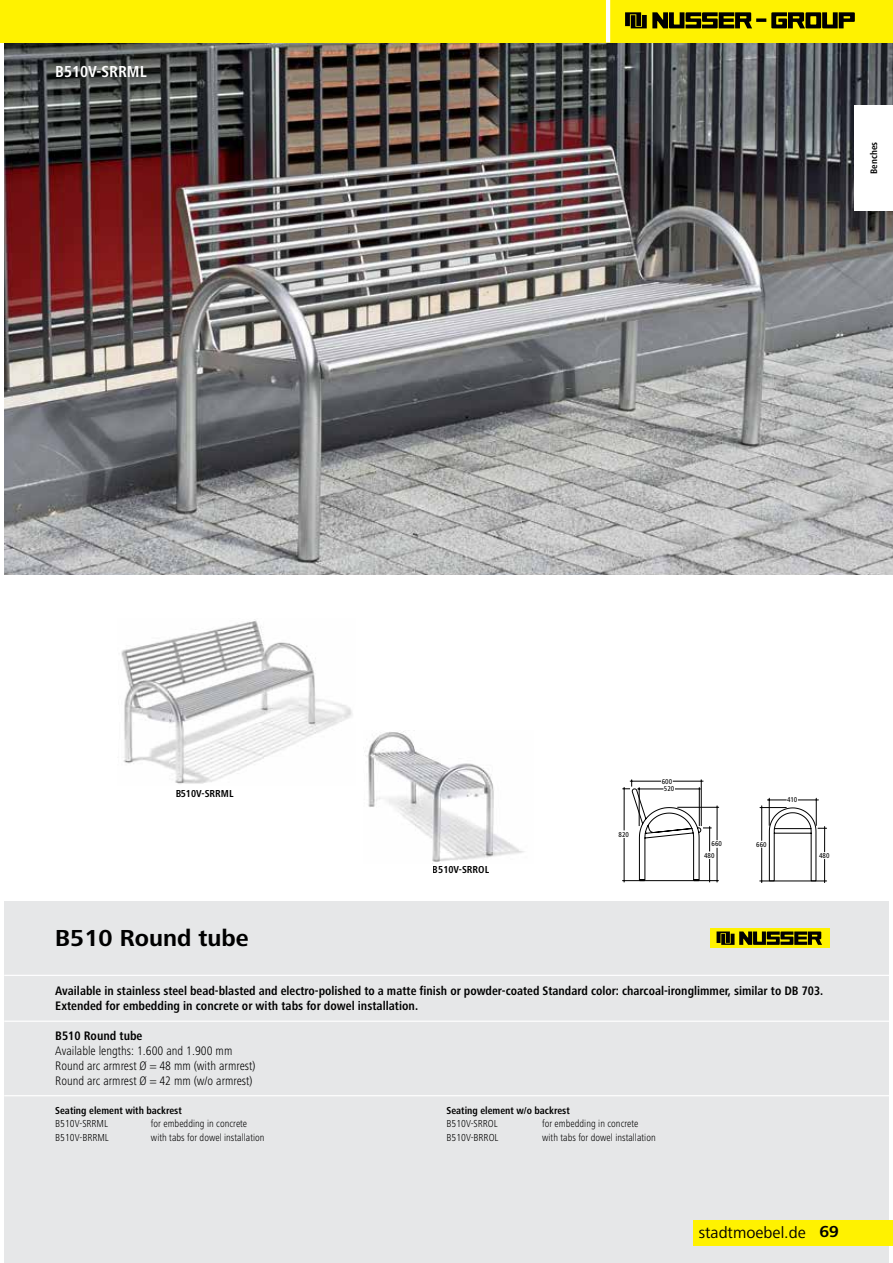
<style>
.page{position:relative;width:893px;height:1263px;background:#fff}
.page>*{position:absolute;margin:0;border:0;box-sizing:border-box;transform-origin:0 0}
.t1{font:700 24px "Frutiger Next LT";color:#000}
.t2{font:16.5px "Frutiger Next LT";color:#000}
.t3{font:700 condensed 16.5px "Frutiger Next LT";color:#fff}
.t4{font:700 condensed 12.75px/15px "Frutiger Next LT";color:#000}
.t5{font:300 condensed 12.75px/15px "Frutiger Next LT";color:#000}
.t6{font:300 condensed 10.5px "Frutiger Next LT";color:#000}
.t7{font:700 condensed 10.5px "Frutiger Next LT";color:#000}
.t8{font:700 condensed 9.75px "Frutiger Next LT";color:#000}
.t9{font:500 condensed 7.35px "Frutiger Next LT";color:#000}
.s1{font-weight:700}
</style>
<div class="page">
<div style="left:4px;top:901px;width:885px;height:362px;background:#e6e7e8"></div>
<img style="left:121px;top:619px;width:231px;height:165px">
<img style="left:4px;top:43px;width:889px;height:531px">
<img style="left:365px;top:731px;width:159px;height:133px">
<hr style="left:4px;top:975px;width:889px;height:1px;background:#fff">
<hr style="left:4px;top:1095px;width:889px;height:1px;background:#fff">
<hr style="left:4px;top:1020px;width:889px;height:2px;background:#fff">
<div style="left:710px;top:928px;width:119px;height:20px;background:#fff200"></div>
<svg style="left:717px;top:931px;width:105px;height:14px"></svg>
<hr style="left:622px;top:880px;width:97px;height:1px;background:#000">
<hr style="left:677px;top:807px;width:42px;height:1px;background:#000">
<svg style="left:622px;top:779px;width:96px;height:103px"></svg>
<svg style="left:760px;top:798px;width:67px;height:85px"></svg>
<div style="left:855px;top:105px;width:38px;height:105px;background:#fff"></div>
<div style="left:812px;top:1220px;width:81px;height:26px;background:#fff200"></div>
<div style="left:693px;top:1220px;width:119px;height:26px;background:#fff200"></div>
<div style="left:0;top:0;width:893px;height:43px;background:#fff200"></div>
<hr style="left:606px;top:0;width:4px;height:43px;background:#fff">
<svg style="left:756px;top:18px;width:10px;height:4px"></svg>
<svg style="left:625px;top:12px;width:127px;height:16px"></svg>
<svg style="left:771px;top:12px;width:84px;height:16px"></svg>
<p class="t3" style="left:55px;top:62px;width:93px">B510V-SRRML</p>
<p class="t8" style="left:869px;top:174px;width:33px;rotate:-90deg">Benches</p>
<p class="t7" style="left:175px;top:788px;width:60px">B510V-SRRML</p>
<p class="t7" style="left:433px;top:864px;width:58px">B510V-SRROL</p>
<p class="t9" style="left:619px;top:830px;width:12px">820</p>
<p class="t9" style="left:662px;top:777px;width:12px">600</p>
<p class="t9" style="left:664px;top:785px;width:12px">520</p>
<p class="t9" style="left:712px;top:840px;width:12px">660</p>
<p class="t9" style="left:704px;top:851px;width:12px">480</p>
<p class="t9" style="left:756px;top:840px;width:12px">660</p>
<p class="t9" style="left:787px;top:796px;width:12px">410</p>
<p class="t9" style="left:819px;top:851px;width:12px">480</p>
<h1 class="t1" style="left:55px;top:925px;width:195px">B510 Round tube</h1>
<p class="t4" style="left:55px;top:984px;width:769px">Available in stainless steel bead-blasted and electro-polished to a matte finish or powder-coated Standard color: charcoal-ironglimmer, similar to DB 703.<br>Extended for embedding in concrete or with tabs for dowel installation.</p>
<p class="t4" style="left:55px;top:1029px;width:89px">B510 Round tube</p>
<p class="t5" style="left:55px;top:1044px;width:202px">Available lengths: 1.600 and 1.900 mm<br>Round arc armrest Ø = 48 mm (with armrest)<br>Round arc armrest Ø = 42 mm (w/o armrest)</p>
<p class="t7" style="left:55px;top:1105px;width:128px">Seating element with backrest</p>
<p class="t7" style="left:446px;top:1105px;width:125px">Seating element w/o backrest</p>
<p class="t6" style="left:55px;top:1118px;width:54px">B510V-SRRML</p>
<p class="t6" style="left:151px;top:1118px;width:98px">for embedding in concrete</p>
<p class="t6" style="left:446px;top:1118px;width:53px">B510V-SRROL</p>
<p class="t6" style="left:542px;top:1118px;width:98px">for embedding in concrete</p>
<p class="t6" style="left:55px;top:1132px;width:55px">B510V-BRRML</p>
<p class="t6" style="left:151px;top:1132px;width:115px">with tabs for dowel installation</p>
<p class="t6" style="left:446px;top:1132px;width:53px">B510V-BRROL</p>
<p class="t6" style="left:542px;top:1132px;width:115px">with tabs for dowel installation</p>
<p class="t2" style="left:699px;top:1223px;width:142px">stadtmoebel.de <span class="s1">69</span></p>
</div>
